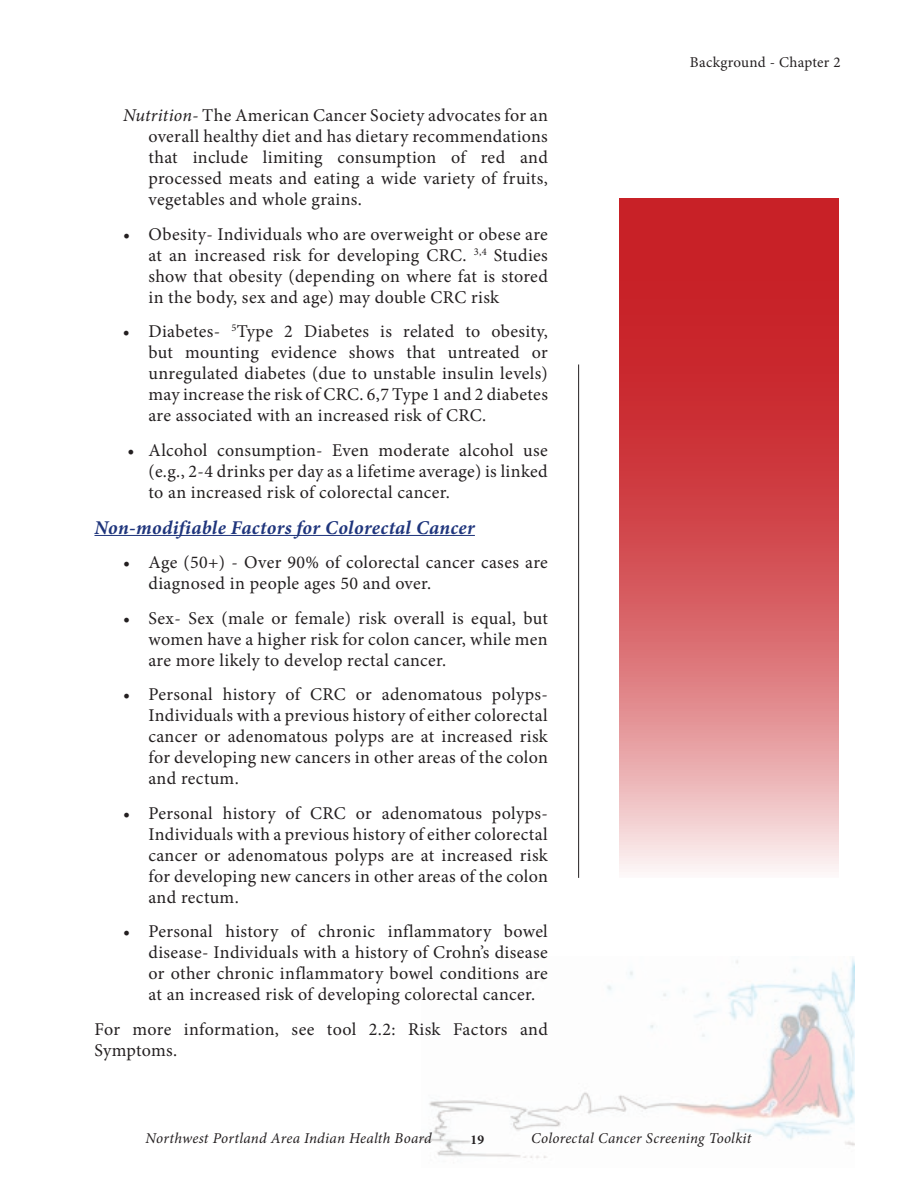
<style>
.page{position:relative;width:918px;height:1188px;background:#fff}
.page>*{position:absolute;margin:0;border:0;box-sizing:border-box;transform-origin:0 0}
.t1{font:italic 700 19.5px "Minion Pro";letter-spacing:.015em;color:#1f357c}
.t2{font:18px/21px "Minion Pro";letter-spacing:.015em;color:#231f20;text-align:justify}
.t3{font:italic 15px "Minion Pro";letter-spacing:.015em;color:#231f20}
.t4{font:15px "Minion Pro";letter-spacing:.015em;color:#231f20}
.t5{font:700 13.5px "Minion Pro";color:#231f20}
.s1{font-style:italic}
</style>
<div class="page">
<img style="left:422px;top:958px;width:432px;height:200px">
<hr style="left:94px;top:535px;width:381px;height:1px;background:#1f357c">
<svg style="left:619px;top:199px;width:220px;height:673px;background:#d75e63"></svg>
<hr style="left:578px;top:364px;width:1px;height:514px;background:#231f20">
<p class="t2" style="left:149px;top:105px;width:401px;text-indent:-26px"><span class="s1">Nutrition-</span> The American Cancer Society advocates for an overall healthy diet and has dietary recommendations that include limiting consumption of red and processed meats and eating a wide variety of fruits, vegetables and whole grains.</p>
<p class="t2" style="left:148px;top:223px;width:401px;text-indent:-25px">• Obesity- Individuals who are overweight or obese are at an increased risk for developing CRC. <sup>3,4</sup> Studies show that obesity (depending on where fat is stored in the body, sex and age) may double CRC risk</p>
<p class="t2" style="left:149px;top:321px;width:401px;text-indent:-26px">• Diabetes- <sup>5</sup>Type 2 Diabetes is related to obesity, but mounting evidence shows that untreated or unregulated diabetes (due to unstable insulin levels) may increase the risk of CRC. 6,7 Type 1 and 2 diabetes are associated with an increased risk of CRC.</p>
<p class="t2" style="left:149px;top:439px;width:401px;text-indent:-21px">• Alcohol consumption- Even moderate alcohol use (e.g., 2-4 drinks per day as a lifetime average) is linked to an increased risk of colorectal cancer.</p>
<p class="t1" style="left:94px;top:513px;width:382px">Non-modifiable Factors for Colorectal Cancer</p>
<p class="t2" style="left:149px;top:552px;width:401px;text-indent:-26px">• Age (50+) - Over 90% of colorectal cancer cases are diagnosed in people ages 50 and over.</p>
<p class="t2" style="left:149px;top:607px;width:401px;text-indent:-26px">• Sex- Sex (male or female) risk overall is equal, but women have a higher risk for colon cancer, while men are more likely to develop rectal cancer.</p>
<p class="t2" style="left:149px;top:684px;width:401px;text-indent:-26px">• Personal history of CRC or adenomatous polyps-Individuals with a previous history of either colorectal cancer or adenomatous polyps are at increased risk for developing new cancers in other areas of the colon and rectum.</p>
<p class="t2" style="left:149px;top:802px;width:401px;text-indent:-26px">• Personal history of CRC or adenomatous polyps-Individuals with a previous history of either colorectal cancer or adenomatous polyps are at increased risk for developing new cancers in other areas of the colon and rectum.</p>
<p class="t2" style="left:149px;top:921px;width:401px;text-indent:-26px">• Personal history of chronic inflammatory bowel disease- Individuals with a history of Crohn’s disease or other chronic inflammatory bowel conditions are at an increased risk of developing colorectal cancer.</p>
<p class="t2" style="left:95px;top:1018px;width:455px">For more information, see tool 2.2: Risk Factors and<br>Symptoms.</p>
<p class="t4" style="left:690px;top:52px;width:152px">Background - Chapter 2</p>
<p class="t3" style="left:146px;top:1128px;width:288px">Northwest Portland Area Indian Health Board</p>
<p class="t3" style="left:531px;top:1128px;width:222px">Colorectal Cancer Screening Toolkit</p>
<p class="t5" style="left:471px;top:1130px;width:15px">19</p>
</div>
